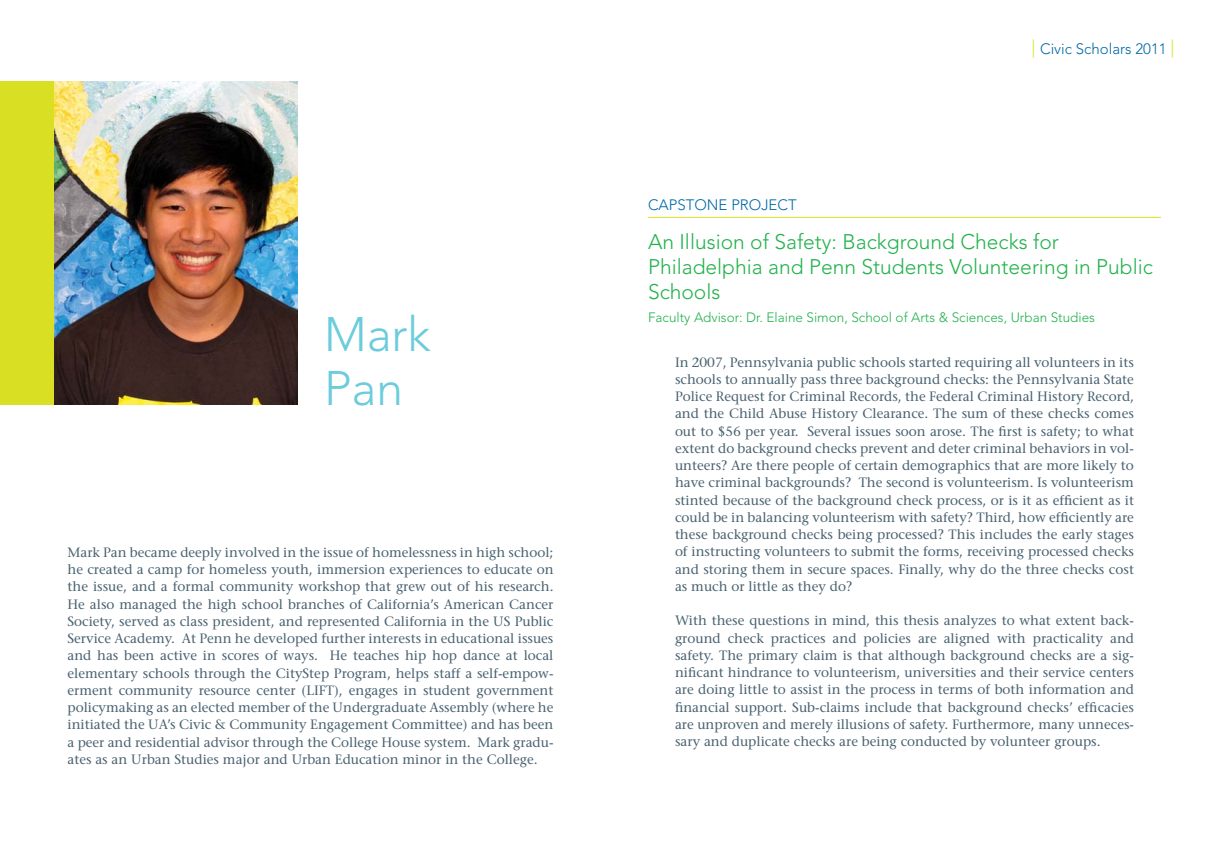
<style>
.page{position:relative;width:1215px;height:864px;background:#fff}
.page>*{position:absolute;margin:0;border:0;box-sizing:border-box;transform-origin:0 0}
.Scholar_name{font:300 48px/54px "Avenir LT Std";color:#6cccdc}
.Capstone_Project{font:300 21px/25.2px "Avenir LT Std";color:#23b24d}
.Abstract{font:300 15px "Avenir LT Std";color:#0068a5}
.Body_text{font:500 13.5px/17.2px "Stone Serif Std";color:#486170;text-align:justify}
.Faculty_Advisor{font:300 13.5px "Avenir LT Std";color:#23b24d}
.s1{font-size:18px;color:#d9e024}
</style>
<div class="page">
<hr style="left:648px;top:217px;width:513px;height:1px;background:#d9e024">
<img style="left:54px;top:81px;width:243px;height:324px">
<div style="left:0;top:81px;width:54px;height:324px;background:#d9e024"></div>
<p class="Scholar_name" style="left:324px;top:308px;width:108px">Mark<br>Pan</p>
<p class="Body_text" style="left:68px;top:544px;width:488px">Mark Pan became deeply involved in the issue of homelessness in high school; he created a camp for homeless youth, immersion experiences to educate on the issue, and a formal community workshop that grew out of his research.<br>He also managed the high school branches of California’s American Cancer Society, served as class president, and represented California in the US Public Service Academy. At Penn he developed further interests in educational issues and has been active in scores of ways. He teaches hip hop dance at local elementary schools through the CityStep Program, helps staff a self-empow&shy;erment community resource center (LIFT), engages in student government policymaking as an elected member of the Undergraduate Assembly (where he initiated the UA’s Civic &amp; Community Engagement Committee) and has been a peer and residential advisor through the College House system. Mark gradu&shy;ates as an Urban Studies major and Urban Education minor in the College.</p>
<p class="Abstract" style="left:1031px;top:40px;width:145px"><span class="s1">|</span> Civic Scholars 2011 <span class="s1">|</span></p>
<p class="Abstract" style="left:648px;top:196px;width:150px">CAPSTONE PROJECT</p>
<p class="Capstone_Project" style="left:648px;top:229px;width:506px">An Illusion of Safety: Background Checks for<br>Philadelphia and Penn Students Volunteering in Public<br>Schools</p>
<p class="Faculty_Advisor" style="left:648px;top:310px;width:448px">Faculty Advisor: Dr. Elaine Simon, School of Arts &amp; Sciences, Urban Studies</p>
<p class="Body_text" style="left:675px;top:353px;width:461px">In 2007, Pennsylvania public schools started requiring all volunteers in its schools to annually pass three background checks: the Pennsylvania State Police Request for Criminal Records, the Federal Criminal History Record, and the Child Abuse History Clearance. The sum of these checks comes out to $56 per year. Several issues soon arose. The first is safety; to what extent do background checks prevent and deter criminal behaviors in vol&shy;unteers? Are there people of certain demographics that are more likely to have criminal backgrounds? The second is volunteerism. Is volunteerism stinted because of the background check process, or is it as efficient as it could be in balancing volunteerism with safety? Third, how efficiently are these background checks being processed? This includes the early stages of instructing volunteers to submit the forms, receiving processed checks and storing them in secure spaces. Finally, why do the three checks cost as much or little as they do?</p>
<p class="Body_text" style="left:675px;top:612px;width:461px">With these questions in mind, this thesis analyzes to what extent back&shy;ground check practices and policies are aligned with practicality and safety. The primary claim is that although background checks are a sig&shy;nificant hindrance to volunteerism, universities and their service centers are doing little to assist in the process in terms of both information and financial support. Sub-claims include that background checks’ efficacies are unproven and merely illusions of safety. Furthermore, many unneces&shy;sary and duplicate checks are being conducted by volunteer groups.</p>
</div>
